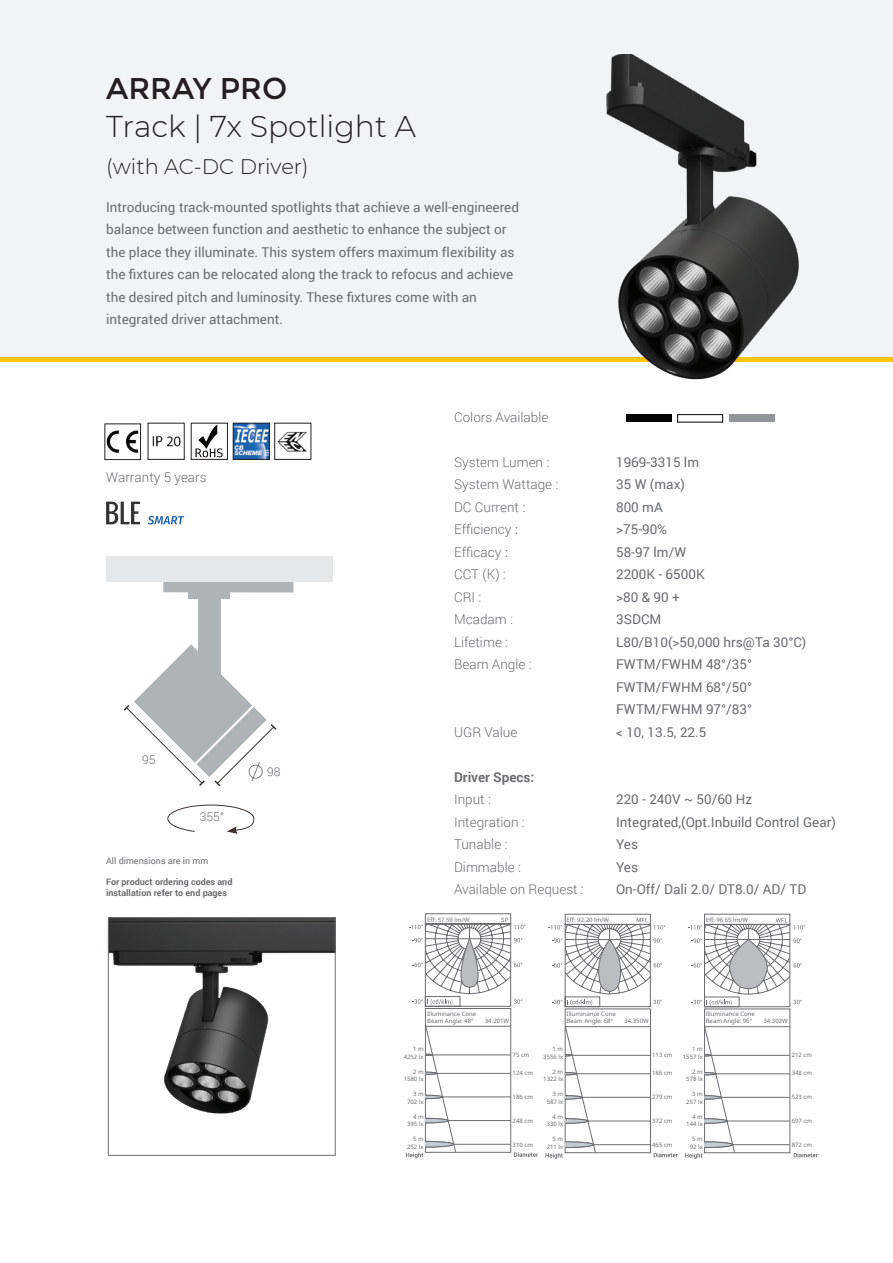
<style>
.page{position:relative;width:893px;height:1263px;background:#fff}
.page>*{position:absolute;margin:0;border:0;box-sizing:border-box;transform-origin:0 0}
.t1{font:300 30px "Montserrat";color:#231f20}
.t2{font:30px "Montserrat";color:#231f20}
.t3{font:300 21px "Montserrat";color:#231f20}
.t4{font:13.5px/22.5px "Roboto";color:#6c6d70}
.t5{font:300 13.5px "Roboto";color:#6c6d70}
.t6{font:700 13.5px "Roboto";color:#6c6d70}
.t7{font:300 12px "Roboto";color:#6c6d70}
.t8{font:700 9px/10.5px "Roboto";color:#6c6d70}
.t9{font:9px "Roboto";color:#6c6d70}
.t10{font:6px/7.5px "DIA Lux Report Font";color:#6c6d70;text-align:right}
.s1{font-weight:400}
</style>
<div class="page">
<div style="left:0;top:0;width:893px;height:362px;background:#f2f3f4"></div>
<div style="left:0;top:357px;width:893px;height:5px;background:#fec40e"></div>
<img style="left:110px;top:919px;width:224px;height:195px">
<div style="left:108px;top:917px;width:228px;height:239px;border:1px solid #6c6d70"></div>
<img style="left:606px;top:54px;width:193px;height:326px">
<svg style="left:406px;top:1026px;width:132px;height:132px"></svg>
<svg style="left:409px;top:913px;width:117px;height:94px"></svg>
<svg style="left:545px;top:914px;width:133px;height:245px"></svg>
<svg style="left:685px;top:914px;width:133px;height:245px"></svg>
<div style="left:198px;top:577px;width:23px;height:101px;background:#aeb4b6"></div>
<div style="left:189px;top:590px;width:41px;height:9px;background:#aeb4b6"></div>
<div style="left:163px;top:579px;width:130px;height:13px;background:#aeb4b6"></div>
<svg style="left:123px;top:644px;width:154px;height:143px"></svg>
<div style="left:106px;top:556px;width:226px;height:26px;background:#e6e7e9"></div>
<svg style="left:167px;top:804px;width:88px;height:30px"></svg>
<svg style="left:106px;top:502px;width:34px;height:22px"></svg>
<svg style="left:148px;top:516px;width:36px;height:8px"></svg>
<img style="left:235px;top:425px;width:33px;height:33px">
<div style="left:233px;top:423px;width:37px;height:37px;border:1px solid #231f20"></div>
<img style="left:277px;top:431px;width:30px;height:21px">
<div style="left:274px;top:423px;width:37px;height:37px;border:1px solid #231f20"></div>
<div style="left:191px;top:423px;width:37px;height:37px;border:1px solid #231f20"></div>
<img style="left:152px;top:436px;width:29px;height:11px">
<img style="left:107px;top:430px;width:32px;height:23px">
<div style="left:105px;top:424px;width:36px;height:36px;border:1px solid #231f20"></div>
<svg style="left:195px;top:424px;width:27px;height:33px"></svg>
<div style="left:626px;top:415px;width:45px;height:7px;background:#000001"></div>
<div style="left:677px;top:414px;width:46px;height:8px;border:1px solid #000001"></div>
<div style="left:729px;top:415px;width:45px;height:7px;background:#939598"></div>
<h1 class="t2" style="left:106px;top:71px;width:183px">ARRAY PRO</h1>
<h1 class="t1" style="left:106px;top:105px;width:311px">Track | 7x Spotlight A</h1>
<h2 class="t3" style="left:106px;top:152px;width:204px">(with AC-DC Driver)</h2>
<p class="t4" style="left:106px;top:195px;width:414px">Introducing track-mounted spotlights that achieve a well-engineered balance between function and aesthetic to enhance the subject or the place they illuminate. This system offers maximum flexibility as the fixtures can be relocated along the track to refocus and achieve the desired pitch and luminosity. These fixtures come with an integrated driver attachment.</p>
<p class="t5" style="left:106px;top:467px;width:102px">Warranty 5 years</p>
<p class="t7" style="left:142px;top:751px;width:15px">95</p>
<p class="t7" style="left:200px;top:809px;width:26px">355°</p>
<p class="t9" style="left:106px;top:854px;width:104px">All dimensions are in mm</p>
<p class="t8" style="left:106px;top:876px;width:128px">For product ordering codes and installation refer to end pages</p>
<p class="t7" style="left:267px;top:763px;width:15px">98</p>
<p class="t5" style="left:454px;top:407px;width:96px">Colors Available</p>
<p class="t5" style="left:454px;top:452px;width:97px">System Lumen :</p>
<p class="t4" style="left:616px;top:450px;width:85px">1969-3315 lm</p>
<p class="t5" style="left:454px;top:475px;width:106px">System Wattage :</p>
<p class="t4" style="left:616px;top:472px;width:70px">35 W (max)</p>
<p class="t5" style="left:454px;top:497px;width:73px">DC Current :</p>
<p class="t4" style="left:616px;top:495px;width:48px">800 mA</p>
<p class="t5" style="left:454px;top:520px;width:66px">Efficiency <span class="s1">:</span></p>
<p class="t4" style="left:616px;top:517px;width:53px">&gt;75-90%</p>
<p class="t5" style="left:454px;top:542px;width:55px">Efficacy <span class="s1">:</span></p>
<p class="t4" style="left:616px;top:540px;width:72px">58-97 lm/W</p>
<p class="t5" style="left:454px;top:565px;width:53px">CCT (K) :</p>
<p class="t4" style="left:616px;top:562px;width:90px">2200K - 6500K</p>
<p class="t5" style="left:454px;top:587px;width:29px">CRI :</p>
<p class="t4" style="left:616px;top:585px;width:65px">&gt;80 &amp; 90 +</p>
<p class="t5" style="left:454px;top:610px;width:60px">Mcadam :</p>
<p class="t4" style="left:616px;top:607px;width:47px">3SDCM</p>
<p class="t5" style="left:454px;top:632px;width:56px">Lifetime :</p>
<p class="t4" style="left:616px;top:630px;width:192px">L80/B10(&gt;50,000 hrs@Ta 30°C)</p>
<p class="t5" style="left:454px;top:655px;width:79px">Beam Angle :</p>
<p class="t4" style="left:616px;top:652px;width:137px;text-align:justify">FWTM/FWHM 48°/35° FWTM/FWHM 68°/50° FWTM/FWHM 97°/83°</p>
<p class="t5" style="left:454px;top:722px;width:65px">UGR Value</p>
<p class="t4" style="left:616px;top:720px;width:92px">&lt; 10, 13.5, 22.5</p>
<p class="t6" style="left:454px;top:767px;width:82px">Driver Specs:</p>
<p class="t5" style="left:454px;top:790px;width:38px">Input :</p>
<p class="t4" style="left:616px;top:787px;width:138px">220 - 240V ~ 50/60 Hz</p>
<p class="t5" style="left:454px;top:812px;width:72px">Integration :</p>
<p class="t4" style="left:616px;top:810px;width:221px">Integrated,(Opt.Inbuild Control Gear)</p>
<p class="t5" style="left:454px;top:835px;width:55px">Tunable :</p>
<p class="t4" style="left:616px;top:833px;width:24px">Yes</p>
<p class="t5" style="left:454px;top:857px;width:68px">Dimmable :</p>
<p class="t4" style="left:616px;top:855px;width:24px">Yes</p>
<p class="t5" style="left:454px;top:880px;width:131px">Available on Request :</p>
<p class="t4" style="left:616px;top:878px;width:192px">On-Off/ Dali 2.0/ DT8.0/ AD/ TD</p>
<p class="t10" style="left:427px;top:916px;width:44px">Eff: 57.59 lm/W</p>
<p class="t10" style="left:567px;top:916px;width:44px">Eff: 92.20 lm/W</p>
<p class="t10" style="left:706px;top:916px;width:44px">Eff: 96.65 lm/W</p>
<p class="t10" style="left:427px;top:1011px;width:51px;text-align:left">Illuminance Cone<br>Beam Angle: 48°</p>
<p class="t10" style="left:404px;top:1045px;width:22px">1 m<br>4252 lx</p>
<p class="t10" style="left:404px;top:1068px;width:22px">2 m<br>1580 lx</p>
<p class="t10" style="left:407px;top:1090px;width:18px">3 m<br>702 lx</p>
<p class="t10" style="left:407px;top:1113px;width:18px">4 m<br>395 lx</p>
<p class="t10" style="left:407px;top:1135px;width:18px">5 m<br>252 lx</p>
<p class="t10" style="left:567px;top:1011px;width:51px;text-align:left">Illuminance Cone<br>Beam Angle: 68°</p>
<p class="t10" style="left:706px;top:1010px;width:51px">Illuminance Cone</p>
<p class="t10" style="left:485px;top:1018px;width:26px">34.201W</p>
<p class="t10" style="left:624px;top:1018px;width:26px">34.350W</p>
<p class="t10" style="left:706px;top:1018px;width:48px">Beam Angle: 96°</p>
<p class="t10" style="left:763px;top:1018px;width:26px">34.302W</p>
<p class="t10" style="left:513px;top:1052px;width:18px">75 cm</p>
<p class="t10" style="left:513px;top:1070px;width:22px">124 cm</p>
<p class="t10" style="left:513px;top:1094px;width:22px">186 cm</p>
<p class="t10" style="left:513px;top:1118px;width:22px">248 cm</p>
<p class="t10" style="left:513px;top:1142px;width:22px">310 cm</p>
<p class="t10" style="left:543px;top:1045px;width:22px">1 m<br>3556 lx</p>
<p class="t10" style="left:543px;top:1068px;width:22px">2 m<br>1322 lx</p>
<p class="t10" style="left:547px;top:1090px;width:18px">3 m<br>587 lx</p>
<p class="t10" style="left:547px;top:1113px;width:18px">4 m<br>330 lx</p>
<p class="t10" style="left:547px;top:1135px;width:18px">5 m<br>211 lx</p>
<p class="t10" style="left:652px;top:1052px;width:22px">113 cm</p>
<p class="t10" style="left:652px;top:1070px;width:22px">186 cm</p>
<p class="t10" style="left:652px;top:1094px;width:22px">279 cm</p>
<p class="t10" style="left:652px;top:1118px;width:22px">372 cm</p>
<p class="t10" style="left:652px;top:1142px;width:22px">465 cm</p>
<p class="t10" style="left:683px;top:1045px;width:22px">1 m<br>1557 lx</p>
<p class="t10" style="left:686px;top:1068px;width:18px">2 m<br>578 lx</p>
<p class="t10" style="left:686px;top:1090px;width:18px">3 m<br>257 lx</p>
<p class="t10" style="left:686px;top:1113px;width:18px">4 m<br>144 lx</p>
<p class="t10" style="left:690px;top:1135px;width:15px;text-align:center">5 m<br>92 lx</p>
<p class="t10" style="left:792px;top:1052px;width:22px">212 cm</p>
<p class="t10" style="left:792px;top:1070px;width:22px">348 cm</p>
<p class="t10" style="left:792px;top:1094px;width:22px">523 cm</p>
<p class="t10" style="left:792px;top:1118px;width:22px">697 cm</p>
<p class="t10" style="left:792px;top:1142px;width:22px">872 cm</p>
</div>
